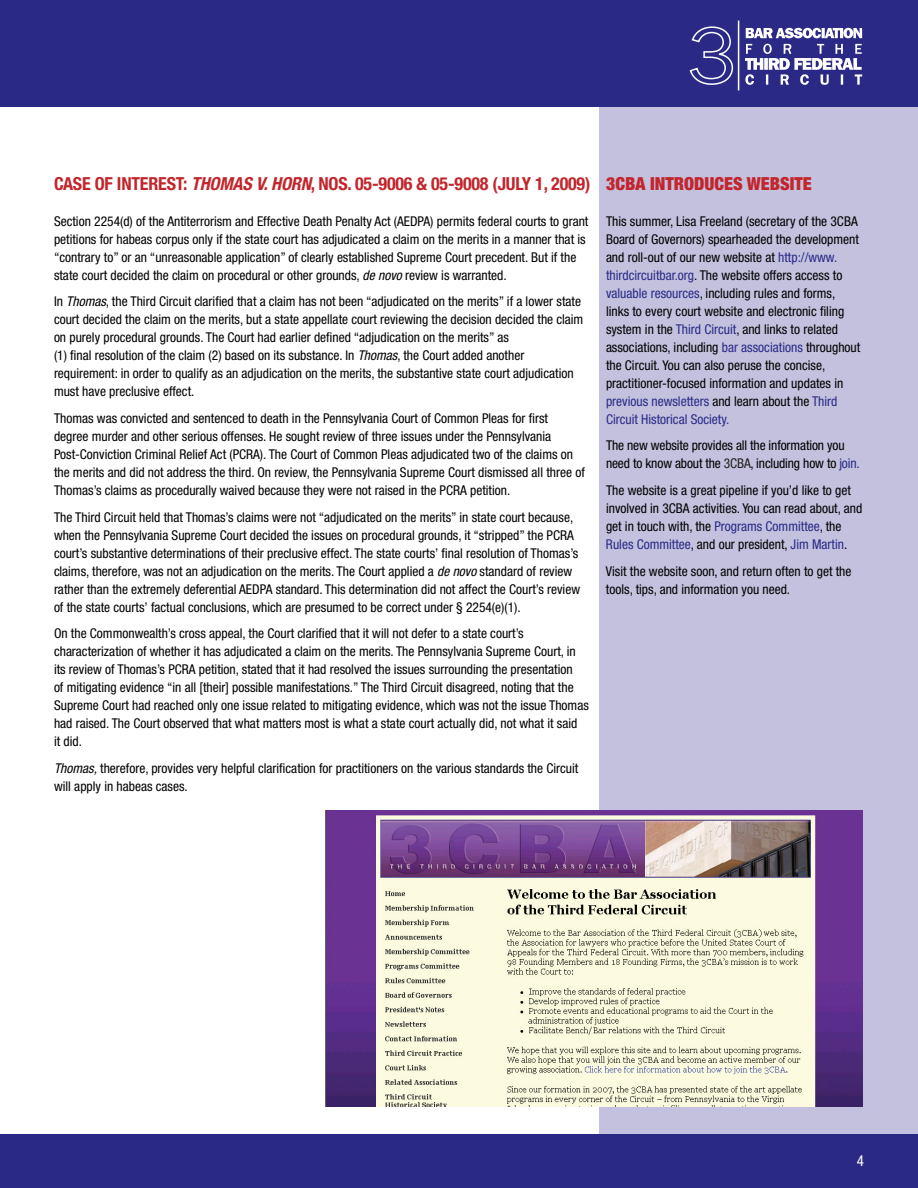
<style>
.page{position:relative;width:918px;height:1188px;background:#fff}
.page>*{position:absolute;margin:0;border:0;box-sizing:border-box;transform-origin:0 0}
.t1{font:700 condensed 18px "Helvetica Neue LT Std";letter-spacing:-.01em;color:#c2262c}
.t2{font:900 condensed 18px "Helvetica Neue LT Std";color:#c2262c}
.t3{font:condensed 15px "Helvetica Neue LT Std";color:#fff}
.body{font:condensed 13.5px/18px "Helvetica Neue LT Std";color:#000}
.s1{font-style:italic}
.s2{color:#2a2a86}
.s3{color:#231f20}
</style>
<div class="page">
<div style="left:599px;top:94px;width:319px;height:1046px;background:#c3c1de"></div>
<div style="left:0;top:0;width:918px;height:107px;background:#2a2a86"></div>
<div style="left:0;top:1134px;width:918px;height:54px;background:#2a2a86"></div>
<svg style="left:745px;top:44px;width:117px;height:41px"></svg>
<svg style="left:746px;top:28px;width:116px;height:10px"></svg>
<hr style="left:738px;top:21px;width:1px;height:69px;background:#fff">
<svg style="left:689px;top:26px;width:45px;height:59px"></svg>
<img style="left:326px;top:811px;width:536px;height:295px">
<p class="t1" style="left:54px;top:173px;width:20px">CASE</p>
<p class="t1" style="left:95px;top:173px;width:37px">OF INTEREST</p>
<p class="t1" style="left:183px;top:173px;width:409px">: <span class="s1">THOMAS V. HORN</span>, NOS . 05-9006 &amp; 05-9008 (JULY 1, 2009)</p>
<p class="body" style="left:54px;top:212px;width:536px">Section 2254(d) of the Antiterrorism and Effective Death Penalty Act (AEDPA) permits federal courts to grant petitions for habeas corpus only if the state court has adjudicated a claim on the merits in a manner that is “contrary to” or an “unreasonable application” of clearly established Supreme Court precedent. But if the state court decided the claim on procedural or other grounds, <span class="s1">de novo</span> review is warranted.</p>
<p class="body" style="left:54px;top:292px;width:531px">In <span class="s1">Thomas</span>, the Third Circuit clarified that a claim has not been “adjudicated on the merits” if a lower state court decided the claim on the merits, but a state appellate court reviewing the decision decided the claim on purely procedural grounds. The Court had earlier defined “adjudication on the merits” as<br>(1) final resolution of the claim (2) based on its substance. In <span class="s1">Thomas</span>, the Court added another requirement: in order to qualify as an adjudication on the merits, the substantive state court adjudication must have preclusive effect.</p>
<p class="body" style="left:54px;top:409px;width:532px">Thomas was convicted and sentenced to death in the Pennsylvania Court of Common Pleas for first degree murder and other serious offenses. He sought review of three issues under the Pennsylvania Post-Conviction Criminal Relief Act (PCRA). The Court of Common Pleas adjudicated two of the claims on the merits and did not address the third. On review, the Pennsylvania Supreme Court dismissed all three of Thomas’s claims as procedurally waived because they were not raised in the PCRA petition.</p>
<p class="body" style="left:54px;top:508px;width:528px">The Third Circuit held that Thomas’s claims were not “adjudicated on the merits” in state court because, when the Pennsylvania Supreme Court decided the issues on procedural grounds, it “stripped” the PCRA court’s substantive determinations of their preclusive effect. The state courts’ final resolution of Thomas’s claims, therefore, was not an adjudication on the merits. The Court applied a <span class="s1">de novo</span> standard of review rather than the extremely deferential AEDPA standard. This determination did not affect the Court’s review of the state courts’ factual conclusions, which are presumed to be correct under § 2254(e)(1).</p>
<p class="body" style="left:54px;top:624px;width:536px">On the Commonwealth’s cross appeal, the Court clarified that it will not defer to a state court’s characterization of whether it has adjudicated a claim on the merits. The Pennsylvania Supreme Court, in its review of Thomas’s PCRA petition, stated that it had resolved the issues surrounding the presentation<br>of mitigating evidence “in all [their] possible manifestations.” The Third Circuit disagreed, noting that the Supreme Court had reached only one issue related to mitigating evidence, which was not the issue Thomas had raised. The Court observed that what matters most is what a state court actually did, not what it said<br>it did.</p>
<p class="body" style="left:54px;top:759px;width:526px"><span class="s1">Thomas,</span> therefore, provides very helpful clarification for practitioners on the various standards the Circuit will apply in habeas cases.</p>
<p class="t2" style="left:606px;top:172px;width:207px">3CBA INTRODUCES WEBSITE</p>
<p class="body" style="left:606px;top:212px;width:256px">This summer, Lisa Freeland (secretary of the 3CBA Board of Governors) spearheaded the development and roll-out of our new website at <span class="s2">http://www. thirdcircuitbar.org</span>. The website offers access to <span class="s2">valuable resources</span>, including rules and forms, links to every court website and electronic filing system in the <span class="s2">Third Circuit</span>, and links to related associations, including <span class="s2">bar associations</span> throughout the Circuit. You can also peruse the concise, practitioner-focused information and updates in <span class="s2">previous newsletters</span> and learn about the <span class="s2">Third Circuit Historical Society.</span></p>
<p class="body" style="left:606px;top:436px;width:255px">The new website provides all the information you need to know about the <span class="s3">3CBA</span>, including how to <span class="s2">join.</span></p>
<p class="body" style="left:606px;top:481px;width:258px">The website is a great pipeline if you’d like to get involved in 3CBA activities. You can read about, and get in touch with, the <span class="s2">Programs Committee</span>, the <span class="s2">Rules Committee</span>, and our president, <span class="s2">Jim Martin</span>.</p>
<p class="body" style="left:606px;top:562px;width:247px">Visit the website soon, and return often to get the tools, tips, and information you need.</p>
<p class="t3" style="left:857px;top:1152px;width:9px">4</p>
</div>
